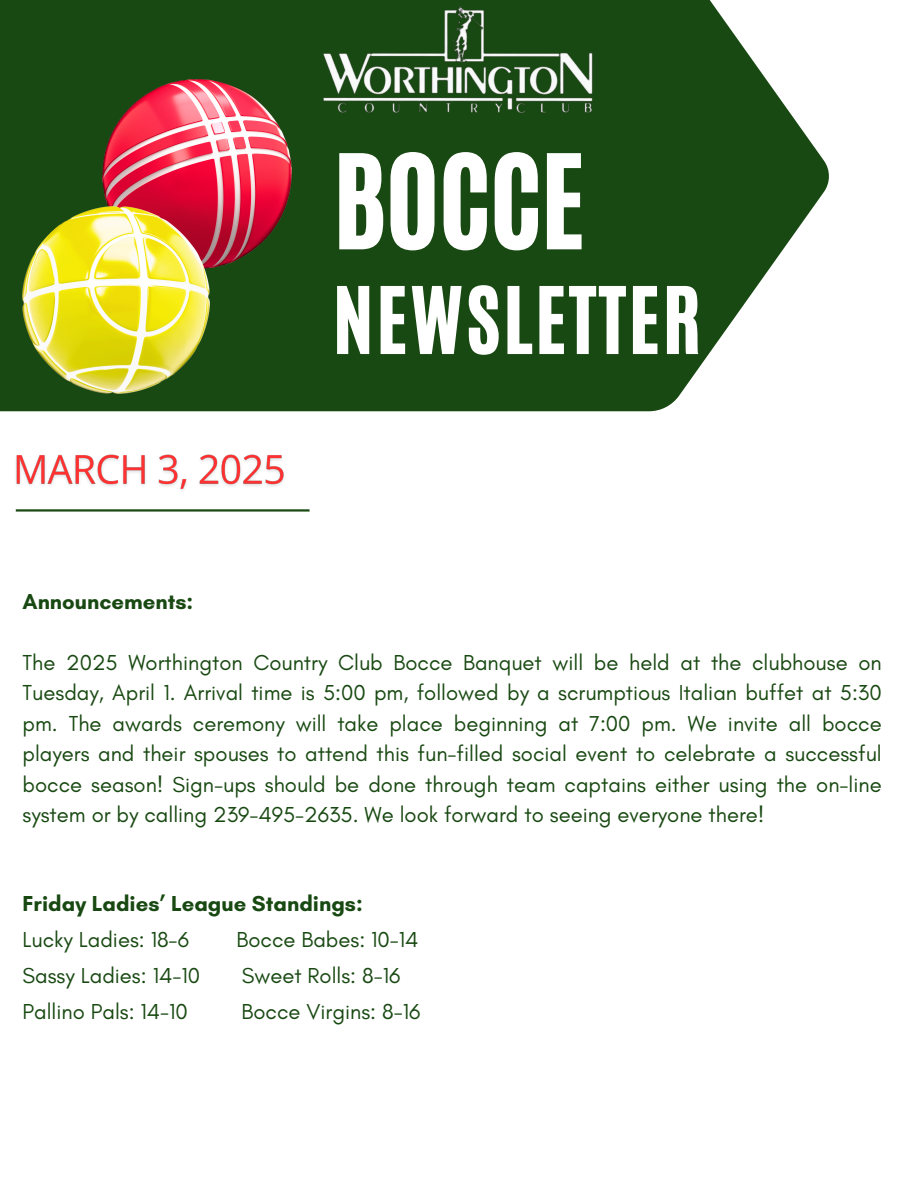
<style>
.page{position:relative;width:918px;height:1188px;background:#fff}
.page>*{position:absolute;margin:0;border:0;box-sizing:border-box;transform-origin:0 0}
.t1{font:108.9px "CA Generated";color:#fff}
.t2{font:77.1px "CA Generated";letter-spacing:.045em;color:#fff}
.t3{font:22.05px/30.3px "Glacial Indifference";color:#194912;text-align:justify}
.t4{font:700 22.05px "Glacial Indifference";color:#194912}
</style>
<div class="page">
<svg style="left:0;top:0;width:829px;height:411px;background:#396333"></svg>
<img style="left:102px;top:79px;width:189px;height:189px">
<img style="left:23px;top:206px;width:186px;height:187px">
<img style="left:264px;top:0;width:390px;height:187px">
<hr style="left:16px;top:509px;width:294px;height:3px;background:#194912">
<img style="left:16px;top:454px;width:268px;height:36px">
<p class="t4" style="left:23px;top:588px;width:172px">Announcements:</p>
<h1 class="t1" style="left:333px;top:124px;width:253px">BOCCE</h1>
<p class="t2" style="left:333px;top:265px;width:369px">NEWSLETTER</p>
<p class="t3" style="left:23px;top:647px;width:861px">The 2025 Worthington Country Club Bocce Banquet will be held at the clubhouse on Tuesday, April 1. Arrival time is 5:00 pm, followed by a scrumptious Italian buffet at 5:30 pm. The awards ceremony will take place beginning at 7:00 pm. We invite all bocce players and their spouses to attend this fun-filled social event to celebrate a successful bocce season! Sign-ups should be done through team captains either using the on-line system or by calling 239-495-2635. We look forward to seeing everyone there!</p>
<h2 class="t4" style="left:23px;top:890px;width:342px">Friday Ladies’ League Standings:</h2>
<p class="t3" style="left:23px;top:924px;width:168px">Lucky Ladies: 18-6</p>
<p class="t3" style="left:237px;top:924px;width:184px">Bocce Babes: 10-14</p>
<h4 class="t3" style="left:23px;top:960px;width:179px">Sassy Ladies: 14-10</h4>
<h4 class="t3" style="left:242px;top:960px;width:160px">Sweet Rolls: 8-16</h4>
<p class="t3" style="left:23px;top:996px;width:167px">Pallino Pals: 14-10</p>
<p class="t3" style="left:242px;top:996px;width:180px">Bocce Virgins: 8-16</p>
</div>
